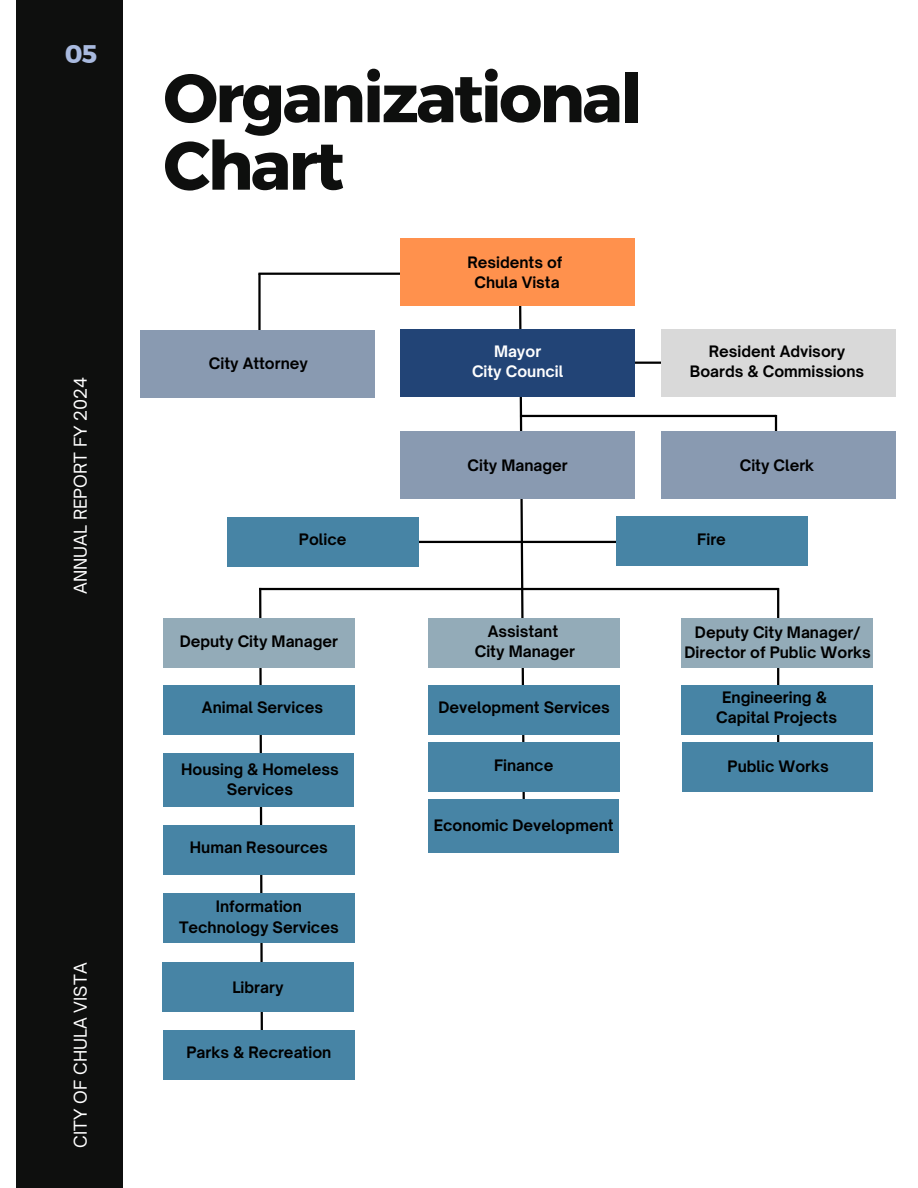
<style>
.page{position:relative;width:918px;height:1188px;background:#fff}
.page>*{position:absolute;margin:0;border:0;box-sizing:border-box;transform-origin:0 0}
.t1{font:67.8px/67.5px "Kief Montaser Bold";letter-spacing:-.04em;color:#0e0f0e}
.t2{font:25.35px "Kief Montaser Bold";color:#a9badf}
.t3{font:16.95px "Open Sauce One";color:#fff}
.t4{font:700 15.15px/20.2px "Open Sauce One";color:#000;text-align:center}
.t5{font:700 15.15px "Open Sauce One";color:#fefefe}
</style>
<div class="page">
<div style="left:16px;top:0;width:107px;height:1188px;background:#0e0f0e"></div>
<hr style="left:416px;top:541px;width:200px;height:2px;background:#000">
<div style="left:227px;top:517px;width:191px;height:49px;background:#4784a5"></div>
<div style="left:616px;top:516px;width:191px;height:49px;background:#4784a5"></div>
<svg style="left:258px;top:587px;width:6px;height:443px"></svg>
<div style="left:163px;top:826px;width:191px;height:49px;background:#4784a5"></div>
<hr style="left:777px;top:588px;width:2px;height:192px;background:#000">
<div style="left:163px;top:1030px;width:191px;height:49px;background:#4784a5"></div>
<div style="left:163px;top:619px;width:191px;height:49px;background:#93abb8"></div>
<div style="left:682px;top:619px;width:191px;height:49px;background:#93abb8"></div>
<div style="left:163px;top:685px;width:191px;height:49px;background:#4784a5"></div>
<div style="left:163px;top:894px;width:191px;height:49px;background:#4784a5"></div>
<hr style="left:259px;top:588px;width:520px;height:2px;background:#000">
<hr style="left:258px;top:274px;width:3px;height:109px;background:#000">
<hr style="left:258px;top:273px;width:279px;height:2px;background:#000">
<div style="left:140px;top:330px;width:234px;height:68px;background:#899ab1"></div>
<svg style="left:518px;top:306px;width:8px;height:493px"></svg>
<div style="left:428px;top:799px;width:191px;height:54px;background:#4784a5"></div>
<div style="left:429px;top:743px;width:191px;height:49px;background:#4784a5"></div>
<div style="left:429px;top:685px;width:191px;height:49px;background:#4784a5"></div>
<div style="left:163px;top:753px;width:191px;height:54px;background:#4784a5"></div>
<div style="left:429px;top:619px;width:191px;height:49px;background:#93abb8"></div>
<div style="left:682px;top:685px;width:191px;height:49px;background:#4784a5"></div>
<div style="left:400px;top:238px;width:235px;height:68px;background:#ff914d"></div>
<hr style="left:418px;top:362px;width:302px;height:2px;background:#000">
<div style="left:401px;top:329px;width:234px;height:68px;background:#224476"></div>
<div style="left:661px;top:329px;width:234px;height:68px;background:#d9d9d9"></div>
<div style="left:401px;top:431px;width:234px;height:68px;background:#899ab1"></div>
<hr style="left:775px;top:415px;width:2px;height:44px;background:#000">
<div style="left:661px;top:431px;width:234px;height:68px;background:#899ab1"></div>
<hr style="left:520px;top:415px;width:256px;height:2px;background:#000">
<div style="left:682px;top:743px;width:190px;height:49px;background:#4784a5"></div>
<div style="left:162px;top:962px;width:192px;height:49px;background:#4784a5"></div>
<h1 class="t2" style="left:65px;top:39px;width:34px">05</h1>
<h2 class="t3" style="left:70px;top:594px;width:219px;rotate:-90deg">ANNUAL REPORT FY 2024</h2>
<h2 class="t3" style="left:70px;top:1148px;width:186px;rotate:-90deg">CITY OF CHULA VISTA</h2>
<p class="t1" style="left:163px;top:64px;width:480px">Organizational<br>Chart</p>
<p class="t4" style="left:209px;top:353px;width:101px">City Attorney</p>
<p class="t4" style="left:468px;top:252px;width:97px">Residents of</p>
<p class="t4" style="left:474px;top:272px;width:87px">Chula Vista</p>
<p class="t5" style="left:494px;top:341px;width:49px">Mayor</p>
<p class="t5" style="left:472px;top:362px;width:93px">City Council</p>
<p class="t4" style="left:690px;top:341px;width:176px">Resident Advisory<br>Boards &amp; Commissions</p>
<p class="t4" style="left:468px;top:455px;width:102px">City Manager</p>
<p class="t4" style="left:740px;top:455px;width:76px">City Clerk</p>
<p class="t4" style="left:299px;top:529px;width:49px">Police</p>
<p class="t4" style="left:697px;top:529px;width:30px">Fire</p>
<p class="t4" style="left:488px;top:621px;width:72px">Assistant</p>
<p class="t4" style="left:475px;top:641px;width:102px">City Manager</p>
<p class="t4" style="left:180px;top:631px;width:160px">Deputy City Manager</p>
<p class="t4" style="left:685px;top:622px;width:188px">Deputy City Manager/<br>Director of Public Works</p>
<p class="t4" style="left:202px;top:697px;width:123px">Animal Services</p>
<p class="t4" style="left:181px;top:759px;width:159px">Housing &amp; Homeless<br>Services</p>
<p class="t4" style="left:190px;top:837px;width:140px">Human Resources</p>
<p class="t4" style="left:216px;top:896px;width:88px">Information</p>
<p class="t4" style="left:179px;top:917px;width:161px">Technology Services</p>
<p class="t4" style="left:232px;top:977px;width:53px">Library</p>
<p class="t4" style="left:186px;top:1042px;width:146px">Parks &amp; Recreation</p>
<p class="t4" style="left:439px;top:697px;width:173px">Development Services</p>
<p class="t4" style="left:494px;top:755px;width:61px">Finance</p>
<p class="t4" style="left:434px;top:815px;width:181px">Economic Development</p>
<p class="t4" style="left:722px;top:687px;width:106px">Engineering &amp;</p>
<p class="t4" style="left:716px;top:707px;width:122px">Capital Projects</p>
<p class="t4" style="left:728px;top:756px;width:103px">Public Works</p>
</div>
